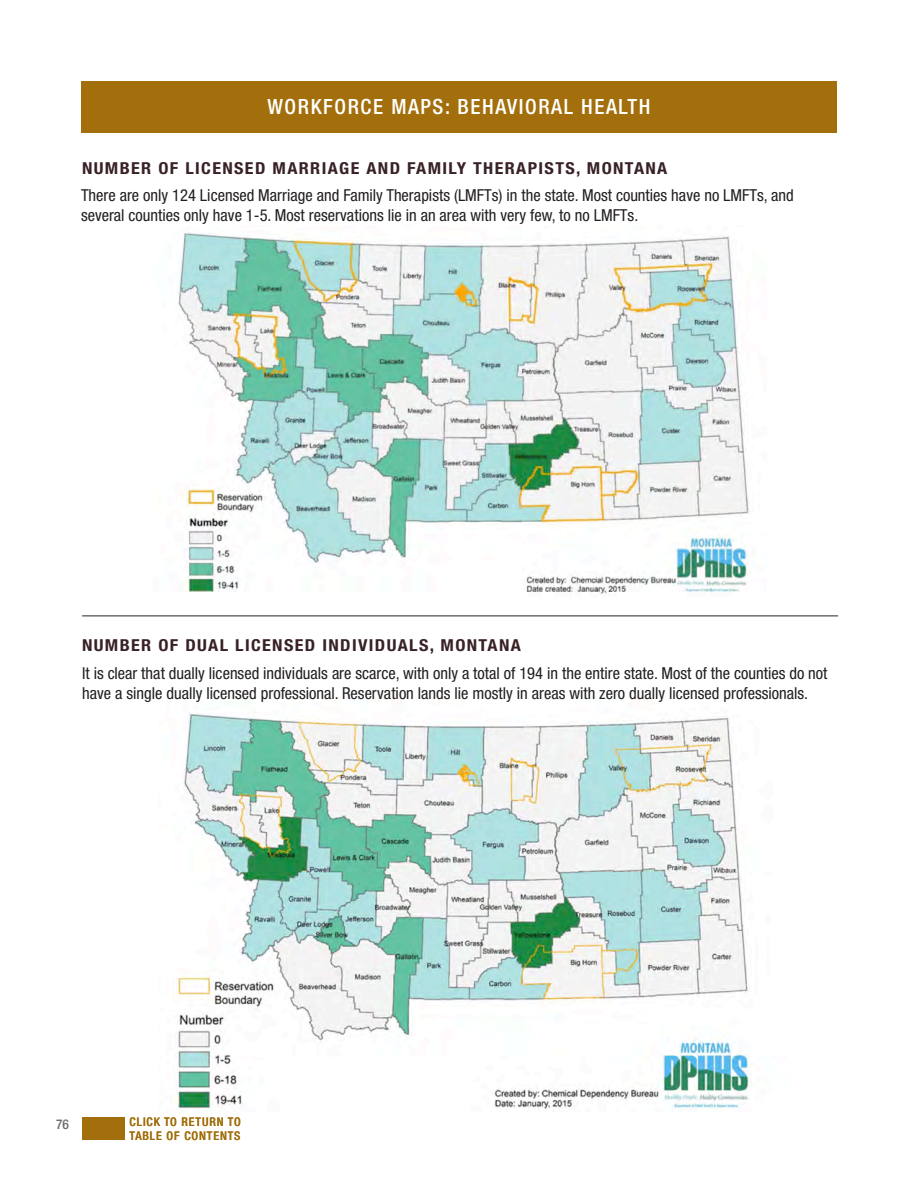
<style>
.page{position:relative;width:918px;height:1188px;background:#fff}
.page>*{position:absolute;margin:0;border:0;box-sizing:border-box;transform-origin:0 0}
.t1{font:500 condensed 21px "Helvetica Neue LT Std";letter-spacing:.075em;color:#fff}
.t2{font:condensed 16.5px/19.8px "Helvetica Neue LT Std";color:#231f20}
.Heading_5{font:700 condensed 16.5px "Helvetica Neue LT Std";letter-spacing:.075em;color:#382226;scale:1.1 1}
.t3{font:500 condensed 13.5px "Helvetica Neue LT Std";color:#6c6d70}
.t4{font:500 condensed 12px/13.5px "Helvetica Neue LT Std";letter-spacing:.075em;color:#a26f0c}
</style>
<div class="page">
<div style="left:82px;top:1117px;width:42px;height:23px;background:#a26f0c"></div>
<div style="left:81px;top:81px;width:756px;height:52px;background:#a26f0c"></div>
<img style="left:172px;top:713px;width:579px;height:398px">
<img style="left:178px;top:232px;width:571px;height:362px">
<hr style="left:82px;top:615px;width:756px;height:2px;background:#6c6d70">
<p class="t1" style="left:267px;top:94px;width:385px">WORKFORCE MAPS: BEHAVIORAL HEALTH</p>
<p class="Heading_5" style="left:82px;top:158px;width:534px">NUMBER OF LICENSED MARRIAGE AND FAMILY THERAPISTS, MONTANA</p>
<p class="t2" style="left:81px;top:185px;width:714px">There are only 124 Licensed Marriage and Family Therapists (LMFTs) in the state. Most counties have no LMFTs, and several counties only have 1-5. Most reservations lie in an area with very few, to no LMFTs.</p>
<p class="Heading_5" style="left:82px;top:635px;width:401px">NUMBER OF DUAL LICENSED INDIVIDUALS, MONTANA</p>
<p class="t2" style="left:82px;top:664px;width:747px">It is clear that dually licensed individuals are scarce, with only a total of 194 in the entire state. Most of the counties do not have a single dually licensed professional. Reservation lands lie mostly in areas with zero dually licensed professionals.</p>
<p class="t3" style="left:56px;top:1116px;width:14px">76</p>
<p class="t4" style="left:130px;top:1115px;width:113px">CLICK TO RETURN TO<br>TABLE OF CONTENTS</p>
</div>
